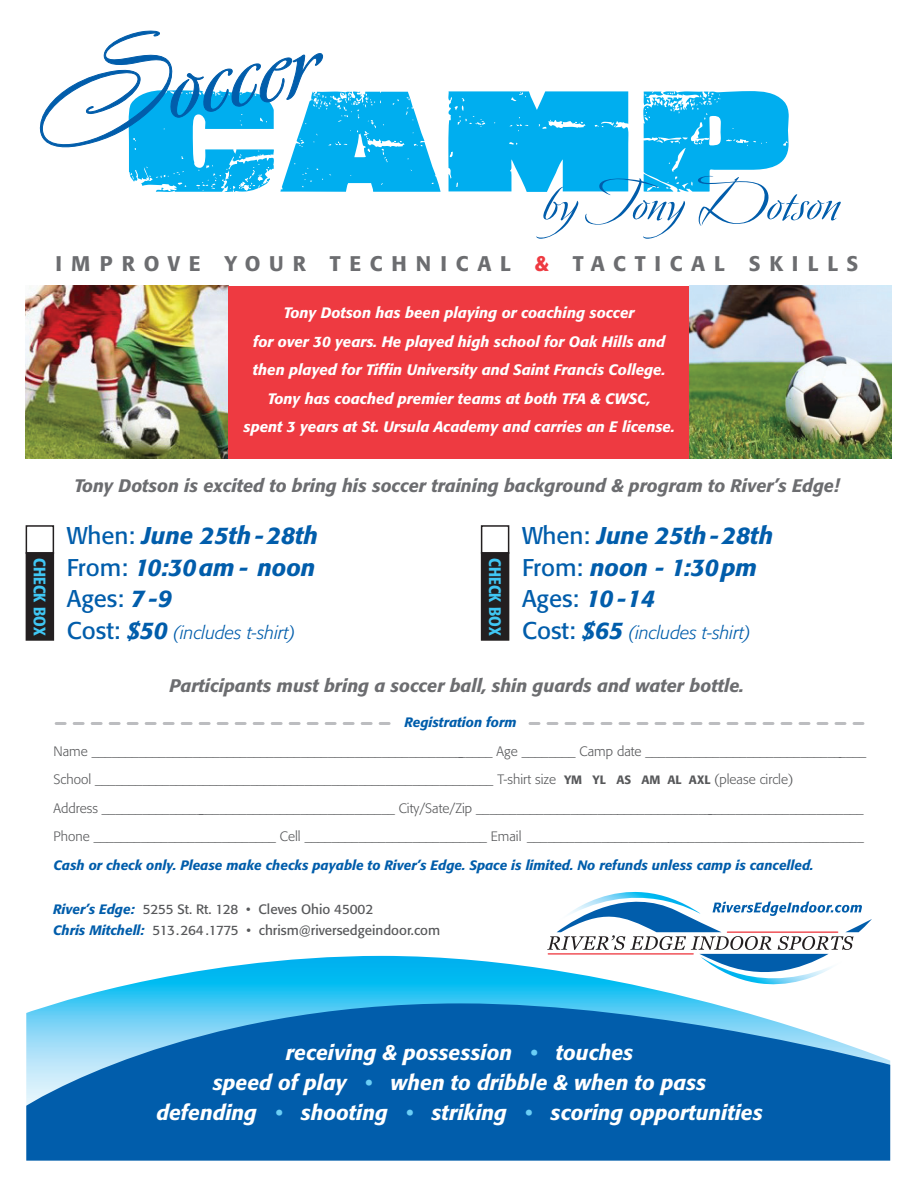
<style>
.page{position:relative;width:918px;height:1188px;background:#fff}
.page>*{position:absolute;margin:0;border:0;box-sizing:border-box;transform-origin:0 0}
.t1{font:500 63px "Avalon";color:#015dab;scale:1.2 1}
.t2{font:italic 500 24px/31.5px "Formata";color:#015dab;text-align:justify}
.t3{font:italic 500 21px/30px "Formata";color:#fff;text-align:center}
.t4{font:500 21px "Formata";letter-spacing:.42em;color:#6c6d70}
.t5{font:italic 500 18px "Formata";color:#6c6d70}
.t6{font:italic 300 18px "Formata";color:#015dab}
.t7{font:500 condensed 16.5px "Formata";letter-spacing:.01em;color:#40c7f4}
.t8{font:italic 500 15px/28.5px "Formata";color:#fff;text-align:center}
.t9{font:300 13.5px/28.5px "Formata";color:#57585a}
.t10{font:italic 500 13.5px "Formata";color:#015dab}
.t11{font:13.5px/21px "Formata";color:#57585a}
.s1{color:#ee3a41}
.s2{font-weight:400;font-style:normal}
.s3{font-weight:400;font-style:normal;font-size:24px}
.s4{font-weight:500;font-size:24px}
.s5{font-weight:500;font-size:12px}
.s6{font-weight:500;font-style:italic;color:#015dab}
.s7{color:#6bcff6}
</style>
<div class="page">
<svg style="left:547px;top:891px;width:325px;height:65px"></svg>
<svg style="left:528px;top:722px;width:335px;height:3px"></svg>
<svg style="left:54px;top:722px;width:335px;height:3px"></svg>
<svg style="left:448px;top:91px;width:180px;height:101px;background:#14b4f0"></svg>
<svg style="left:643px;top:91px;width:146px;height:101px"></svg>
<svg style="left:39px;top:30px;width:402px;height:162px"></svg>
<svg style="left:58px;top:956px;width:774px;height:47px"></svg>
<svg style="left:26px;top:1003px;width:864px;height:158px;background:#1c73b8"></svg>
<img style="left:26px;top:286px;width:202px;height:173px">
<img style="left:689px;top:286px;width:202px;height:173px">
<div style="left:228px;top:286px;width:461px;height:173px;background:#ee3a41"></div>
<div style="left:26px;top:525px;width:28px;height:29px;border:2px solid #231f20"></div>
<div style="left:26px;top:553px;width:27px;height:87px;background:#231f20"></div>
<div style="left:26px;top:552px;width:28px;height:89px;border:2px solid #231f20"></div>
<div style="left:481px;top:525px;width:28px;height:29px;border:2px solid #231f20"></div>
<div style="left:482px;top:553px;width:27px;height:87px;background:#231f20"></div>
<div style="left:481px;top:552px;width:28px;height:89px;border:2px solid #231f20"></div>
<h1 class="t1" style="left:543px;top:165px;width:250px">byTony Dotson</h1>
<h3 class="t4" style="left:55px;top:250px;width:804px">IMPROVE YOUR TECHNICAL <span class="s1">&amp;</span> TACTICAL SKILLS</h3>
<p class="t8" style="left:244px;top:299px;width:433px">Tony Dotson has been playing or coaching soccer<br>for over 30 years. He played high school for Oak Hills and then played for Tiffin University and Saint Francis College.<br>Tony has coached premier teams at both TFA &amp; CWSC,<br>spent 3 years at St. Ursula Academy and carries an E license.</p>
<p class="t7" style="left:50px;top:558px;width:79px;rotate:90deg">CHECK BOX</p>
<h3 class="t5" style="left:74px;top:474px;width:767px">Tony Dotson is excited to bring his soccer training background &amp; program to River’s Edge!</h3>
<h2 class="t2" style="left:67px;top:520px;width:253px"><span class="s2">When:</span> June 25th-28th <span class="s2">From:</span> 10:30am - noon <span class="s2">Ages:</span> 7 -9</h2>
<h3 class="t6" style="left:67px;top:622px;width:230px"><span class="s3">Cost:</span> <span class="s4">$50</span> (includes t-shirt)</h3>
<p class="t7" style="left:505px;top:558px;width:79px;rotate:90deg">CHECK BOX</p>
<h2 class="t2" style="left:522px;top:520px;width:253px;text-align:left"><span class="s2">When:</span> June 25th-28th<br><span class="s2">From:</span> noon - 1:30pm<br><span class="s2">Ages:</span> 10 -14</h2>
<h3 class="t6" style="left:522px;top:622px;width:230px"><span class="s3">Cost:</span> <span class="s4">$65</span> (includes t-shirt)</h3>
<h3 class="t5" style="left:170px;top:674px;width:576px">Participants must bring a soccer ball, shin guards and water bottle.</h3>
<p class="t10" style="left:404px;top:714px;width:114px">Registration form</p>
<p class="t9" style="left:54px;top:737px;width:814px">Name ____________________________________________________________ Age ________ Camp date _________________________________ School ___________________________________________________________ T-shirt size <span class="s5">YM YL AS AM AL AXL</span> (please circle)<br>Address ____________________________________________ City/Sate/Zip __________________________________________________________ Phone ___________________________ Cell ___________________________ Email __________________________________________________</p>
<p class="t10" style="left:54px;top:857px;width:762px">Cash or check only. Please make checks payable to River’s Edge. Space is limited. No refunds unless camp is cancelled.</p>
<p class="t11" style="left:53px;top:899px;width:389px"><span class="s6">River’s Edge:</span> 5255 St. Rt. 128 • Cleves Ohio 45002<br><span class="s6">Chris Mitchell:</span> 513.264.1775 • chrism@riversedgeindoor.com</p>
<h3 class="t3" style="left:156px;top:1038px;width:608px">receiving &amp; possession <span class="s7">•</span> touches<br>speed of play <span class="s7">•</span> when to dribble &amp; when to pass<br>defending <span class="s7">•</span> shooting <span class="s7">•</span> striking <span class="s7">•</span> scoring opportunities</h3>
</div>
